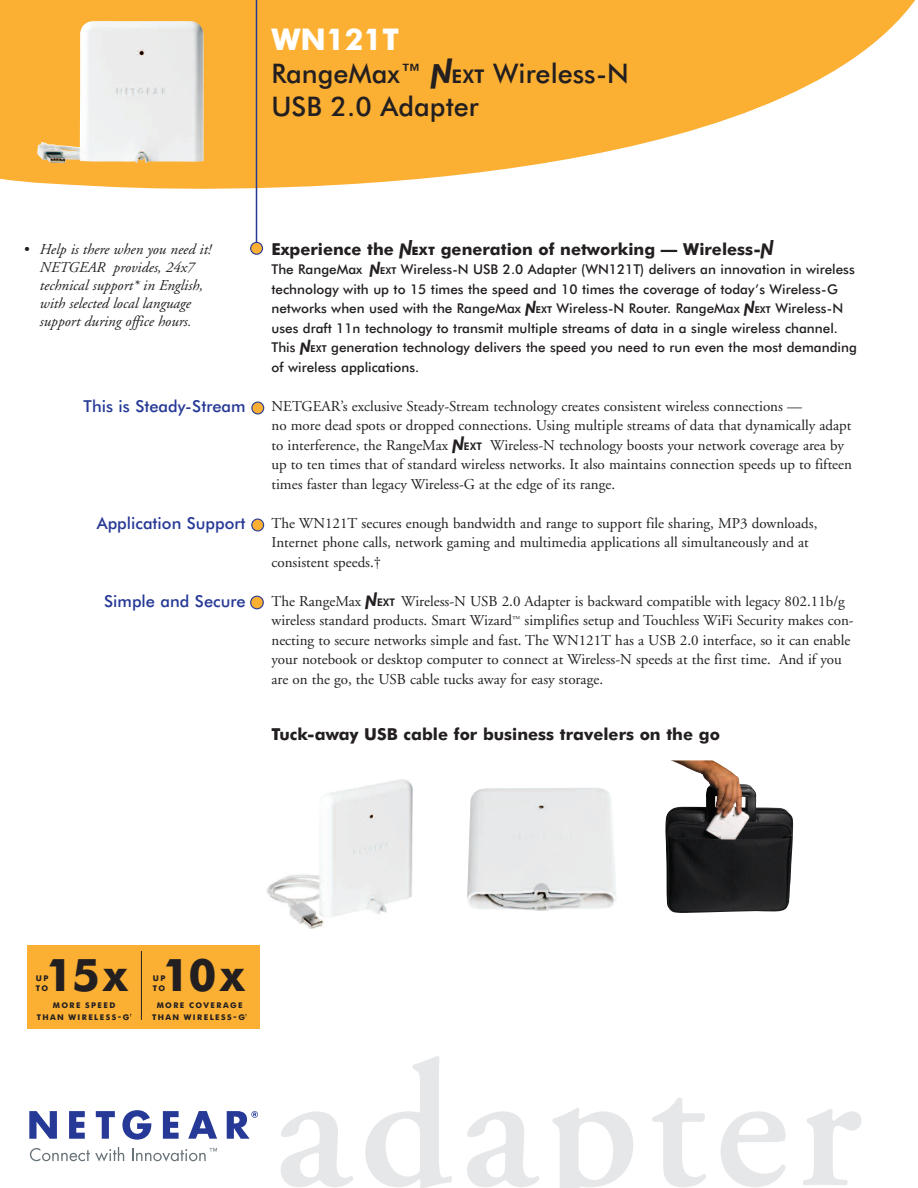
<style>
.page{position:relative;width:918px;height:1188px;background:#fff}
.page>*{position:absolute;margin:0;border:0;box-sizing:border-box;transform-origin:0 0}
.t1{font:600 180px "Adobe Garamond";letter-spacing:.05em;color:#e6e7e9}
.t2{font:700 45px "Futura BT";letter-spacing:.02em;color:#231f20}
.t3{font:700 30px "Futura BT";color:#fff}
.t4{font:500 27px/32.5px "Futura BT";color:#231f20}
.t5{font:700 16.5px "Futura BT";color:#231f20}
.t6{font:500 16.5px "Futura BT";color:#263996}
.t7{font:15px/19.5px "Adobe Garamond";color:#231f20}
.t8{font:italic 15px/18px "Adobe Garamond";color:#231f20;text-align:center}
.t9{font:500 13.5px/19.5px "Futura BT";color:#231f20}
.t10{font:700 7.8px/9.8px "Futura BT";letter-spacing:.18em;color:#231f20}
.t11{font:700 3px "Futura BT";color:#231f20}
.s1{font-family:"Range Max NEXT Med";font-weight:400}
.s2{font-family:"Range Max NEXT"}
.s3{font-family:"Range Max NEXT Med"}
</style>
<div class="page">
<svg style="left:0;top:0;width:916px;height:196px;fill:#fbb033"></svg>
<hr style="left:256px;top:0;width:1px;height:246px;background:#263996">
<svg style="left:250px;top:242px;width:13px;height:13px"></svg>
<svg style="left:251px;top:519px;width:13px;height:12px"></svg>
<svg style="left:251px;top:402px;width:13px;height:12px"></svg>
<svg style="left:250px;top:596px;width:14px;height:13px"></svg>
<img style="left:37px;top:21px;width:167px;height:142px">
<svg style="left:30px;top:1147px;width:94px;height:15px"></svg>
<svg style="left:132px;top:1148px;width:85px;height:14px"></svg>
<svg style="left:29px;top:1111px;width:28px;height:28px"></svg>
<svg style="left:69px;top:1111px;width:16px;height:28px"></svg>
<svg style="left:96px;top:1111px;width:19px;height:28px"></svg>
<svg style="left:122px;top:1110px;width:29px;height:30px"></svg>
<svg style="left:163px;top:1111px;width:16px;height:28px"></svg>
<svg style="left:188px;top:1111px;width:29px;height:28px"></svg>
<svg style="left:227px;top:1111px;width:31px;height:28px"></svg>
<div style="left:27px;top:945px;width:233px;height:83px;background:#fbb033"></div>
<hr style="left:141px;top:951px;width:1px;height:69px;background:#231f20">
<img style="left:267px;top:780px;width:146px;height:148px">
<img style="left:467px;top:788px;width:149px;height:123px">
<img style="left:665px;top:760px;width:128px;height:153px">
<h3 class="t3" style="left:272px;top:27px;width:129px">WN121T</h3>
<h3 class="t4" style="left:272px;top:60px;width:359px">RangeMax™ <span class="s1">Next</span> Wireless-N<br>USB 2.0 Adapter</h3>
<p class="t8" style="left:23px;top:241px;width:189px">• Help is there when you need it!<br>NETGEAR provides, 24x7 technical support* in English, with selected local language support during office hours.</p>
<p class="t6" style="left:84px;top:400px;width:163px">This is Steady-Stream</p>
<p class="t6" style="left:97px;top:517px;width:150px">Application Support</p>
<p class="t6" style="left:104px;top:595px;width:143px">Simple and Secure</p>
<p class="t5" style="left:272px;top:242px;width:504px">Experience the <span class="s2">Next</span> generation of networking — Wireless-<span class="s2">N</span></p>
<p class="t9" style="left:272px;top:261px;width:587px">The RangeMax <span class="s1">Next</span> Wireless-N USB 2.0 Adapter (WN121T) delivers an innovation in wireless technology with up to 15 times the speed and 10 times the coverage of today’s Wireless-G networks when used with the RangeMax <span class="s1">Next</span> Wireless-N Router. RangeMax <span class="s1">Next</span> Wireless-N uses draft 11n technology to transmit multiple streams of data in a single wireless channel.<br>This <span class="s1">Next</span> generation technology delivers the speed you need to run even the most demanding of wireless applications.</p>
<p class="t7" style="left:272px;top:398px;width:582px">NETGEAR’s exclusive Steady-Stream technology creates consistent wireless connections —<br>no more dead spots or dropped connections. Using multiple streams of data that dynamically adapt to interference, the RangeMax <span class="s3">Next</span> Wireless-N technology boosts your network coverage area by up to ten times that of standard wireless networks. It also maintains connection speeds up to fifteen times faster than legacy Wireless-G at the edge of its range.</p>
<p class="t7" style="left:272px;top:515px;width:548px">The WN121T secures enough bandwidth and range to support file sharing, MP3 downloads,<br>Internet phone calls, network gaming and multimedia applications all simultaneously and at consistent speeds.†</p>
<p class="t7" style="left:272px;top:593px;width:584px">The RangeMax <span class="s3">Next</span> Wireless-N USB 2.0 Adapter is backward compatible with legacy 802.11b/g wireless standard products. Smart Wizard<sup>™</sup> simplifies setup and Touchless WiFi Security makes con&shy;necting to secure networks simple and fast. The WN121T has a USB 2.0 interface, so it can enable your notebook or desktop computer to connect at Wireless-N speeds at the first time. And if you are on the go, the USB cable tucks away for easy storage.</p>
<p class="t5" style="left:272px;top:727px;width:450px">Tuck-away USB cable for business travelers on the go</p>
<h2 class="t2" style="left:45px;top:956px;width:83px">15x</h2>
<p class="t10" style="left:36px;top:974px;width:14px">UP<br>TO</p>
<p class="t10" style="left:37px;top:1000px;width:94px;line-height:12px;text-align:center">MORE SPEED<br>THAN WIRELESS-G</p>
<p class="t11" style="left:130px;top:1014px;width:3px">†</p>
<h2 class="t2" style="left:162px;top:956px;width:83px">10x</h2>
<p class="t10" style="left:152px;top:1000px;width:94px;line-height:12px;text-align:center">MORE COVERAGE<br>THAN WIRELESS-G</p>
<p class="t11" style="left:245px;top:1014px;width:3px">†</p>
<p class="t10" style="left:153px;top:974px;width:14px">UP<br>TO</p>
<h1 class="t1" style="left:275px;top:1056px;width:587px">adapter</h1>
</div>
